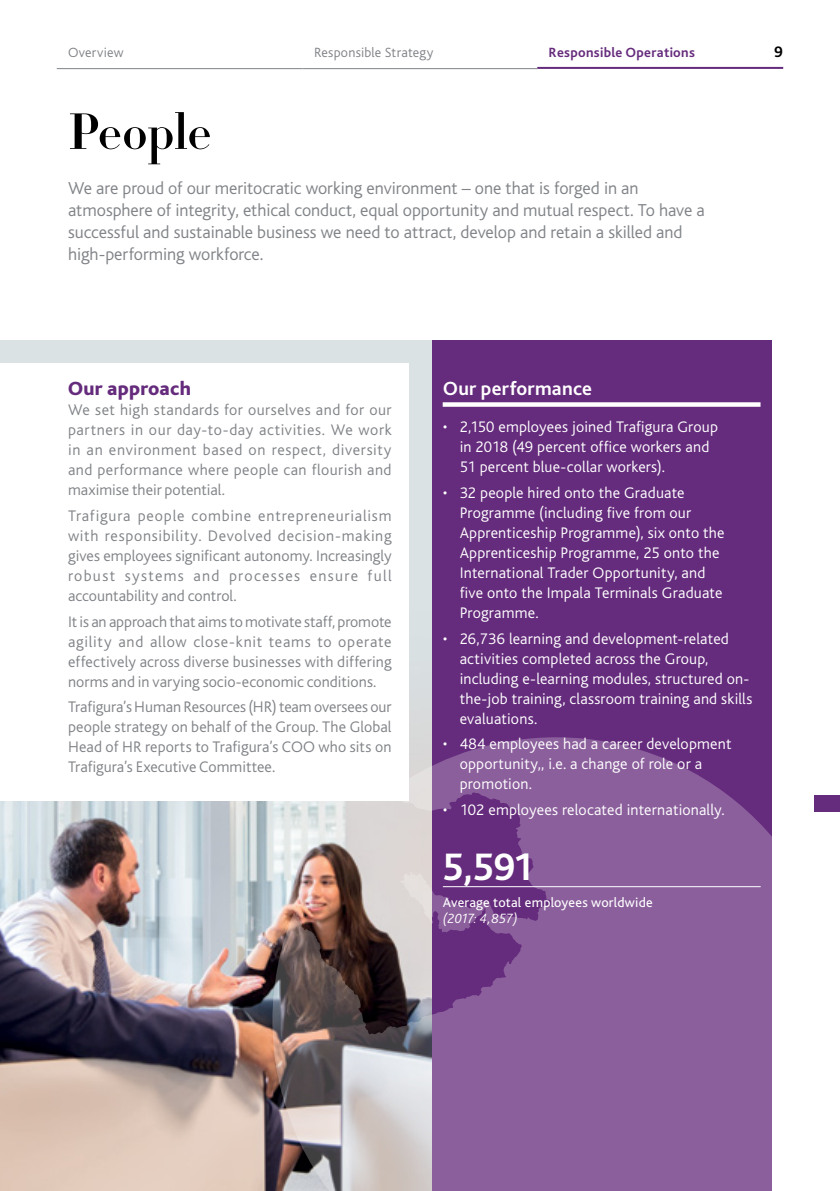
<style>
.page{position:relative;width:840px;height:1191px;background:#fff}
.page>*{position:absolute;margin:0;border:0;box-sizing:border-box;transform-origin:0 0}
.t1{font:700 50px "HTF Didot B16";letter-spacing:-.015em;color:#000}
.t2{font:700 40px "Bliss";color:#fff}
.t3{font:700 20px "Bliss";letter-spacing:.01em;color:#fff}
.t4{font:800 20px "Bliss";letter-spacing:.01em;color:#652b7c}
.t5{font:300 18px/22px "Bliss";color:#808387}
.t6{font:300 16px/20px "Bliss";letter-spacing:.005em;color:#808387;text-align:justify}
.t7{font:300 16px/20px "Bliss";letter-spacing:.015em;color:#fff}
.t8{font:700 16px "Bliss";color:#000}
.t9{font:14px "Bliss";letter-spacing:.015em;color:#fff}
.t10{font:300 14px "Bliss";letter-spacing:.015em;color:#808387}
.t11{font:700 14px "Bliss";letter-spacing:.02em;color:#652b7c}
.t12{font:italic 300 14px "Bliss";letter-spacing:.01em;color:#fff}
</style>
<div class="page">
<div style="left:431px;top:340px;width:340px;height:851px;background:#652b7c"></div>
<img style="left:0;top:340px;width:431px;height:851px">
<svg style="left:272px;top:737px;width:500px;height:454px;background:#8d6a97"></svg>
<div style="left:0;top:363px;width:408px;height:437px;background:#fff"></div>
<div style="left:442px;top:402px;width:318px;height:5px;background:#fff"></div>
<hr style="left:442px;top:886px;width:318px;height:1px;background:#fff">
<hr style="left:302px;top:68px;width:235px;height:1px;background:#808387">
<hr style="left:57px;top:68px;width:245px;height:1px;background:#808387">
<hr style="left:537px;top:67px;width:245px;height:2px;background:#652b7c">
<div style="left:814px;top:795px;width:25px;height:17px;background:#652b7c"></div>
<p class="t10" style="left:68px;top:45px;width:57px">Overview</p>
<p class="t10" style="left:314px;top:45px;width:121px">Responsible Strategy</p>
<p class="t11" style="left:548px;top:44px;width:148px">Responsible Operations</p>
<p class="t8" style="left:773px;top:42px;width:10px">9</p>
<h1 class="t1" style="left:68px;top:94px;width:145px">People</h1>
<p class="t5" style="left:68px;top:177px;width:637px">We are proud of our meritocratic working environment – one that is forged in an atmosphere of integrity, ethical conduct, equal opportunity and mutual respect. To have a successful and sustainable business we need to attract, develop and retain a skilled and high-performing workforce.</p>
<p class="t4" style="left:68px;top:378px;width:124px">Our approach</p>
<p class="t6" style="left:68px;top:400px;width:325px">We set high standards for ourselves and for our partners in our day-to-day activities. We work in an environment based on respect, diversity and performance where people can flourish and maximise their potential.</p>
<p class="t6" style="left:68px;top:506px;width:325px">Trafigura people combine entrepreneurialism with responsibility. Devolved decision-making gives employees significant autonomy. Increasingly robust systems and processes ensure full accountability and control.</p>
<p class="t6" style="left:68px;top:612px;width:325px">It is an approach that aims to motivate staff, promote agility and allow close-knit teams to operate effectively across diverse businesses with differing norms and in varying socio-economic conditions.</p>
<p class="t6" style="left:68px;top:697px;width:325px">Trafigura’s Human Resources (HR) team oversees our people strategy on behalf of the Group. The Global Head of HR reports to Trafigura’s COO who sits on Trafigura’s Executive Committee.</p>
<p class="t3" style="left:442px;top:376px;width:151px">Our performance</p>
<p class="t7" style="left:459px;top:417px;width:259px;text-indent:-17px">• 2,150 employees joined Trafigura Group in 2018 (49 percent office workers and<br>51 percent blue-collar workers).</p>
<p class="t7" style="left:459px;top:483px;width:266px;text-indent:-17px">• 32 people hired onto the Graduate Programme (including five from our Apprenticeship Programme), six onto the Apprenticeship Programme, 25 onto the International Trader Opportunity, and five onto the Impala Terminals Graduate Programme.</p>
<p class="t7" style="left:459px;top:628px;width:294px;text-indent:-17px">• 26,736 learning and development-related activities completed across the Group, including e-learning modules, structured on&shy;the-job training, classroom training and skills evaluations.</p>
<p class="t7" style="left:459px;top:734px;width:273px;text-indent:-17px">• 484 employees had a career development opportunity,, i.e. a change of role or a promotion.</p>
<p class="t7" style="left:442px;top:800px;width:283px">• 102 employees relocated internationally.</p>
<h2 class="t2" style="left:442px;top:841px;width:91px">5,591</h2>
<p class="t9" style="left:442px;top:895px;width:211px">Average total employees worldwide</p>
<p class="t12" style="left:442px;top:909px;width:76px">(2017: 4,857)</p>
</div>
